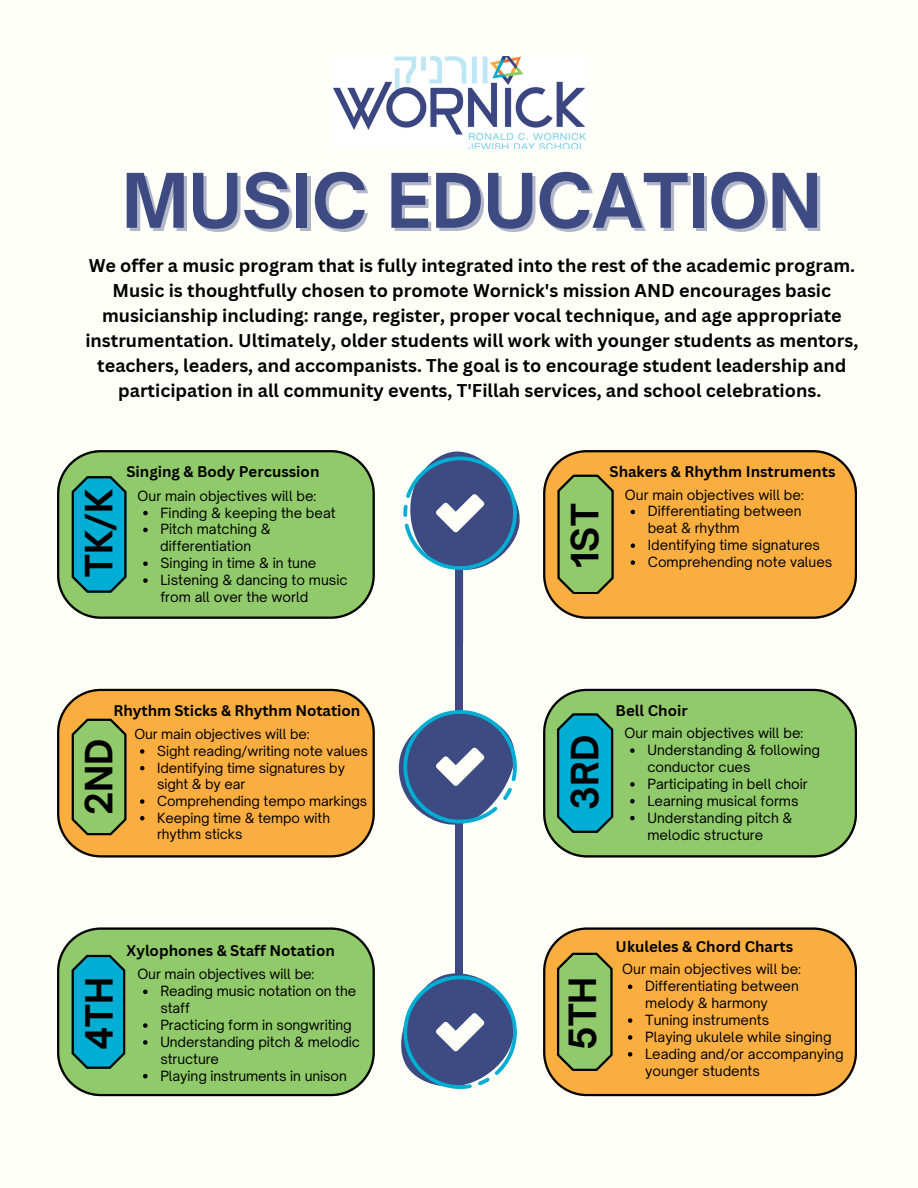
<style>
.page{position:relative;width:918px;height:1188px;background:#fefff8}
.page>*{position:absolute;margin:0;border:0;box-sizing:border-box;transform-origin:0 0}
.t1{font:700 72px "Open Sauce One";color:#3e4a82}
.t2{font:700 36px "Open Sauce One";color:#000}
.t3{font:700 18px/24.9px "Canva Sans";color:#000;text-align:center}
.t4{font:700 15px "Canva Sans";color:#000}
.t5{font:13.5px/16.8px "Open Sauce One";color:#000}
.t6{font:13.35px/16.6px "Open Sauce One";letter-spacing:-.005em;color:#000}
</style>
<div class="page">
<svg style="left:398px;top:451px;width:122px;height:607px"></svg>
<svg style="left:403px;top:456px;width:114px;height:633px"></svg>
<svg style="left:436px;top:494px;width:49px;height:558px"></svg>
<svg style="left:57px;top:450px;width:317px;height:169px"></svg>
<svg style="left:543px;top:450px;width:314px;height:169px"></svg>
<svg style="left:57px;top:689px;width:317px;height:168px"></svg>
<svg style="left:543px;top:689px;width:314px;height:168px"></svg>
<svg style="left:57px;top:928px;width:317px;height:168px"></svg>
<svg style="left:543px;top:928px;width:314px;height:168px"></svg>
<svg style="left:72px;top:476px;width:55px;height:117px"></svg>
<svg style="left:557px;top:475px;width:57px;height:119px"></svg>
<svg style="left:72px;top:719px;width:55px;height:116px"></svg>
<svg style="left:557px;top:713px;width:56px;height:120px"></svg>
<svg style="left:72px;top:955px;width:53px;height:114px"></svg>
<img style="left:333px;top:56px;width:252px;height:93px">
<svg style="left:143px;top:511px;width:5px;height:4px"></svg>
<svg style="left:143px;top:528px;width:5px;height:4px"></svg>
<svg style="left:143px;top:561px;width:5px;height:5px"></svg>
<svg style="left:143px;top:578px;width:5px;height:5px"></svg>
<svg style="left:631px;top:510px;width:4px;height:4px"></svg>
<svg style="left:631px;top:543px;width:4px;height:5px"></svg>
<svg style="left:631px;top:560px;width:4px;height:5px"></svg>
<svg style="left:140px;top:749px;width:4px;height:5px"></svg>
<svg style="left:140px;top:766px;width:4px;height:4px"></svg>
<svg style="left:140px;top:799px;width:4px;height:5px"></svg>
<svg style="left:140px;top:816px;width:4px;height:4px"></svg>
<svg style="left:630px;top:748px;width:5px;height:5px"></svg>
<svg style="left:630px;top:782px;width:5px;height:5px"></svg>
<svg style="left:630px;top:799px;width:5px;height:5px"></svg>
<svg style="left:630px;top:816px;width:5px;height:4px"></svg>
<svg style="left:143px;top:990px;width:5px;height:4px"></svg>
<svg style="left:143px;top:1023px;width:5px;height:5px"></svg>
<svg style="left:143px;top:1040px;width:5px;height:5px"></svg>
<svg style="left:143px;top:1074px;width:5px;height:4px"></svg>
<svg style="left:557px;top:953px;width:56px;height:118px"></svg>
<svg style="left:628px;top:985px;width:4px;height:4px"></svg>
<svg style="left:628px;top:1018px;width:4px;height:5px"></svg>
<svg style="left:628px;top:1035px;width:4px;height:5px"></svg>
<svg style="left:628px;top:1052px;width:4px;height:5px"></svg>
<h3 class="t1" style="left:122px;top:156px;width:702px">MUSIC EDUCATION</h3>
<h1 class="t3" style="left:85px;top:253px;width:775px">We offer a music program that is fully integrated into the rest of the academic program.<br>Music is thoughtfully chosen to promote Wornick's mission AND encourages basic musicianship including: range, register, proper vocal technique, and age appropriate instrumentation. Ultimately, older students will work with younger students as mentors, teachers, leaders, and accompanists. The goal is to encourage student leadership and participation in all community events, T'Fillah services, and school celebrations.</h1>
<p class="t4" style="left:126px;top:461px;width:195px">Singing &amp; Body Percussion</p>
<h4 class="t2" style="left:76px;top:577px;width:89px;rotate:-90deg">TK/K</h4>
<h2 class="t5" style="left:138px;top:487px;width:180px">Our main objectives will be:</h2>
<p class="t5" style="left:161px;top:504px;width:177px">Finding &amp; keeping the beat</p>
<p class="t5" style="left:161px;top:521px;width:111px">Pitch matching &amp;</p>
<p class="t5" style="left:160px;top:538px;width:92px">differentiation</p>
<p class="t5" style="left:161px;top:555px;width:157px">Singing in time &amp; in tune</p>
<p class="t5" style="left:161px;top:572px;width:189px">Listening &amp; dancing to music from all over the world</p>
<p class="t2" style="left:563px;top:568px;width:65px;rotate:-90deg">1ST</p>
<h2 class="t4" style="left:609px;top:461px;width:227px">Shakers &amp; Rhythm Instruments</h2>
<h4 class="t5" style="left:625px;top:486px;width:180px">Our main objectives will be:</h4>
<h2 class="t5" style="left:648px;top:503px;width:155px">Differentiating between</h2>
<p class="t5" style="left:648px;top:520px;width:93px">beat &amp; rhythm</p>
<p class="t5" style="left:648px;top:537px;width:174px">Identifying time signatures</p>
<p class="t5" style="left:648px;top:554px;width:186px">Comprehending note values</p>
<h4 class="t4" style="left:114px;top:700px;width:248px">Rhythm Sticks &amp; Rhythm Notation</h4>
<p class="t4" style="left:616px;top:700px;width:74px">Bell Choir</p>
<p class="t2" style="left:77px;top:815px;width:78px;rotate:-90deg">2ND</p>
<p class="t6" style="left:134px;top:726px;width:176px">Our main objectives will be:</p>
<h2 class="t6" style="left:157px;top:743px;width:212px">Sight reading/writing note values</h2>
<h4 class="t6" style="left:157px;top:759px;width:189px">Identifying time signatures by sight &amp; by ear</h4>
<p class="t6" style="left:157px;top:793px;width:212px">Comprehending tempo markings</p>
<p class="t6" style="left:157px;top:809px;width:174px">Keeping time &amp; tempo with rhythm sticks</p>
<p class="t2" style="left:563px;top:810px;width:76px;rotate:-90deg">3RD</p>
<p class="t5" style="left:624px;top:725px;width:180px">Our main objectives will be:</p>
<p class="t5" style="left:647px;top:742px;width:174px">Understanding &amp; following conductor cues</p>
<p class="t5" style="left:647px;top:775px;width:162px">Participating in bell choir</p>
<h4 class="t5" style="left:647px;top:792px;width:153px">Learning musical forms</h4>
<h2 class="t5" style="left:647px;top:809px;width:147px">Understanding pitch &amp; melodic structure</h2>
<p class="t2" style="left:77px;top:1050px;width:75px;rotate:-90deg">4TH</p>
<p class="t4" style="left:127px;top:940px;width:210px">Xylophones &amp; Staff Notation</p>
<p class="t4" style="left:616px;top:936px;width:179px">Ukuleles &amp; Chord Charts</p>
<p class="t5" style="left:137px;top:966px;width:178px">Our main objectives will be:</p>
<p class="t5" style="left:160px;top:983px;width:197px">Reading music notation on the staff</p>
<p class="t5" style="left:160px;top:1017px;width:193px">Practicing form in songwriting</p>
<p class="t5" style="left:160px;top:1033px;width:201px">Understanding pitch &amp; melodic structure</p>
<h2 class="t5" style="left:160px;top:1067px;width:188px">Playing instruments in unison</h2>
<h4 class="t2" style="left:560px;top:1050px;width:75px;rotate:-90deg">5TH</h4>
<p class="t5" style="left:622px;top:961px;width:180px">Our main objectives will be:</p>
<p class="t5" style="left:645px;top:978px;width:155px">Differentiating between melody &amp; harmony</p>
<p class="t5" style="left:645px;top:1012px;width:126px">Tuning instruments</p>
<p class="t5" style="left:645px;top:1028px;width:188px">Playing ukulele while singing</p>
<p class="t5" style="left:645px;top:1045px;width:200px">Leading and/or accompanying younger students</p>
</div>
